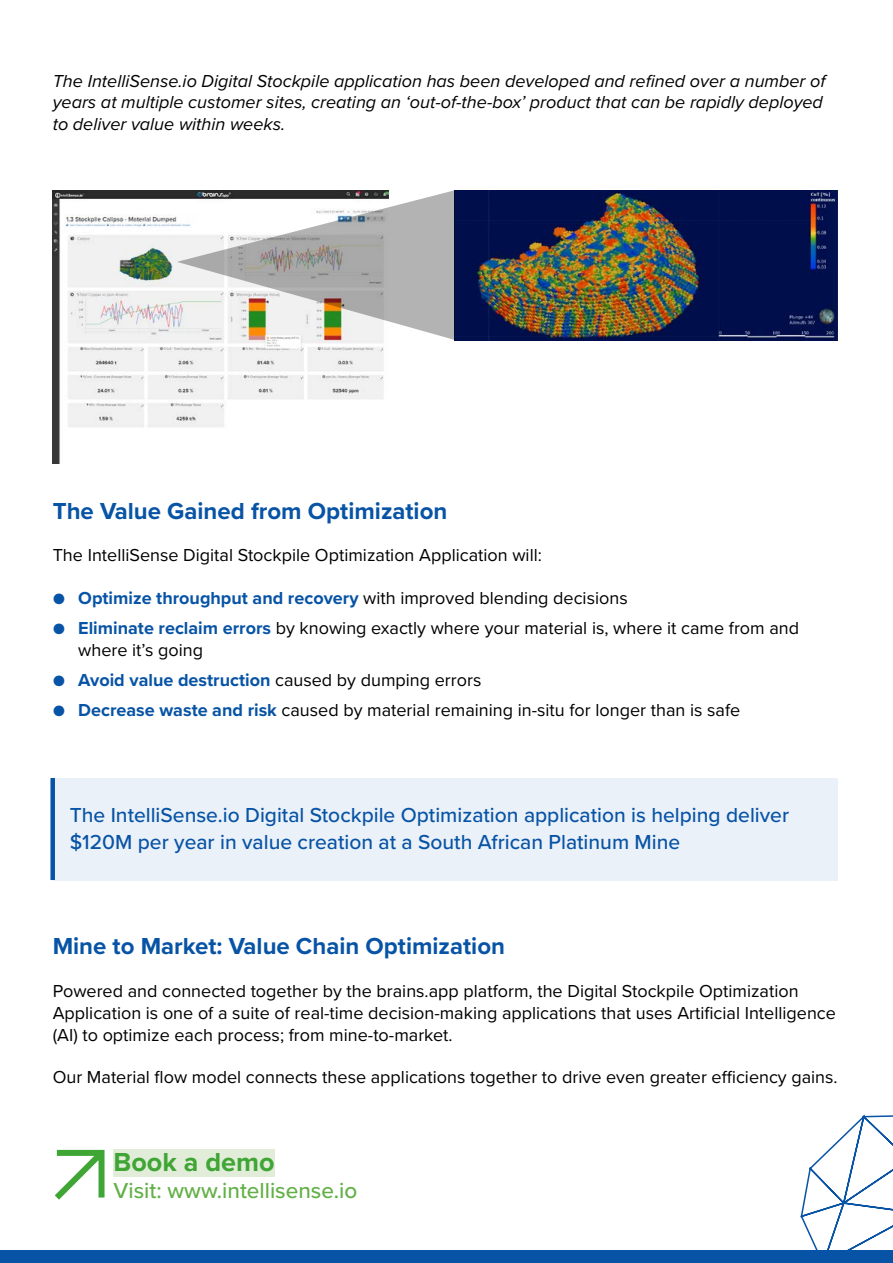
<style>
.page{position:relative;width:893px;height:1263px;background:#fff}
.page>*{position:absolute;margin:0;border:0;box-sizing:border-box;transform-origin:0 0}
.t1{font:700 27px "Proxima Nova";color:#3fa535}
.t2{font:700 24px "Proxima Nova";color:#0753a5}
.t3{font:500 22.5px "Proxima Nova";color:#63b047}
.t4{font:500 21px/27px "Proxima Nova";color:#0753a5}
.t5{font:18px/21.6px "Proxima Nova";color:#000}
.t6{font:italic 18px/21.6px "Proxima Nova";color:#000}
.t7{font:700 18px "Proxima Nova";color:#0753a5}
.s1{font-weight:400}
.s2{font-weight:400;color:#000}
.s3{color:#0753a5}
.s4{font-weight:700;color:#0753a5}
</style>
<div class="page">
<div style="left:0;top:1250px;width:893px;height:13px;background:#0753a5"></div>
<svg style="left:800px;top:1114px;width:93px;height:136px"></svg>
<div style="left:53px;top:778px;width:785px;height:102px;background:#ebf1f8"></div>
<div style="left:50px;top:778px;width:5px;height:102px;background:#0753a5"></div>
<svg style="left:54px;top:1149px;width:51px;height:51px"></svg>
<div style="left:114px;top:1150px;width:161px;height:27px;background:#e2edd9"></div>
<img style="left:455px;top:190px;width:383px;height:150px">
<img style="left:53px;top:190px;width:331px;height:273px">
<svg style="left:177px;top:190px;width:278px;height:150px"></svg>
<p class="t6" style="left:53px;top:69px;width:774px">The IntelliSense.io Digital Stockpile application has been developed and refined over a number of years at multiple customer sites, creating an ‘out-of-the-box’ product that can be rapidly deployed to deliver value within weeks.</p>
<h2 class="t2" style="left:53px;top:493px;width:396px">The Value Gained from Optimization</h2>
<p class="t5" style="left:53px;top:544px;width:491px">The IntelliSense Digital Stockpile Optimization Application will:</p>
<p class="t7" style="left:53px;top:585px;width:576px"><span class="s1">●</span> Optimize throughput and recovery <span class="s2">with improved blending decisions</span></p>
<p class="t5" style="left:78px;top:617px;width:722px;text-indent:-26px"><span class="s3">●</span> <span class="s4">Eliminate reclaim errors</span> by knowing exactly where your material is, where it came from and where it’s going</p>
<p class="t7" style="left:53px;top:667px;width:430px"><span class="s1">●</span> Avoid value destruction <span class="s2">caused by dumping errors</span></p>
<p class="t5" style="left:53px;top:699px;width:689px"><span class="s3">●</span> <span class="s4">Decrease waste and risk</span> caused by material remaining in-situ for longer than is safe</p>
<p class="t4" style="left:70px;top:800px;width:721px">The IntelliSense.io Digital Stockpile Optimization application is helping deliver $120M per year in value creation at a South African Platinum Mine</p>
<h2 class="t2" style="left:53px;top:928px;width:454px">Mine to Market: Value Chain Optimization</h2>
<p class="t5" style="left:53px;top:980px;width:785px">Powered and connected together by the brains.app platform, the Digital Stockpile Optimization<br>Application is one of a suite of real-time decision-making applications that uses Artificial Intelligence (AI) to optimize each process; from mine-to-market.</p>
<p class="t5" style="left:53px;top:1066px;width:786px">Our Material flow model connects these applications together to drive even greater efficiency gains.</p>
<h1 class="t1" style="left:114px;top:1142px;width:163px">Book a demo</h1>
<p class="t3" style="left:114px;top:1174px;width:245px">Visit: www.intellisense.io</p>
</div>
